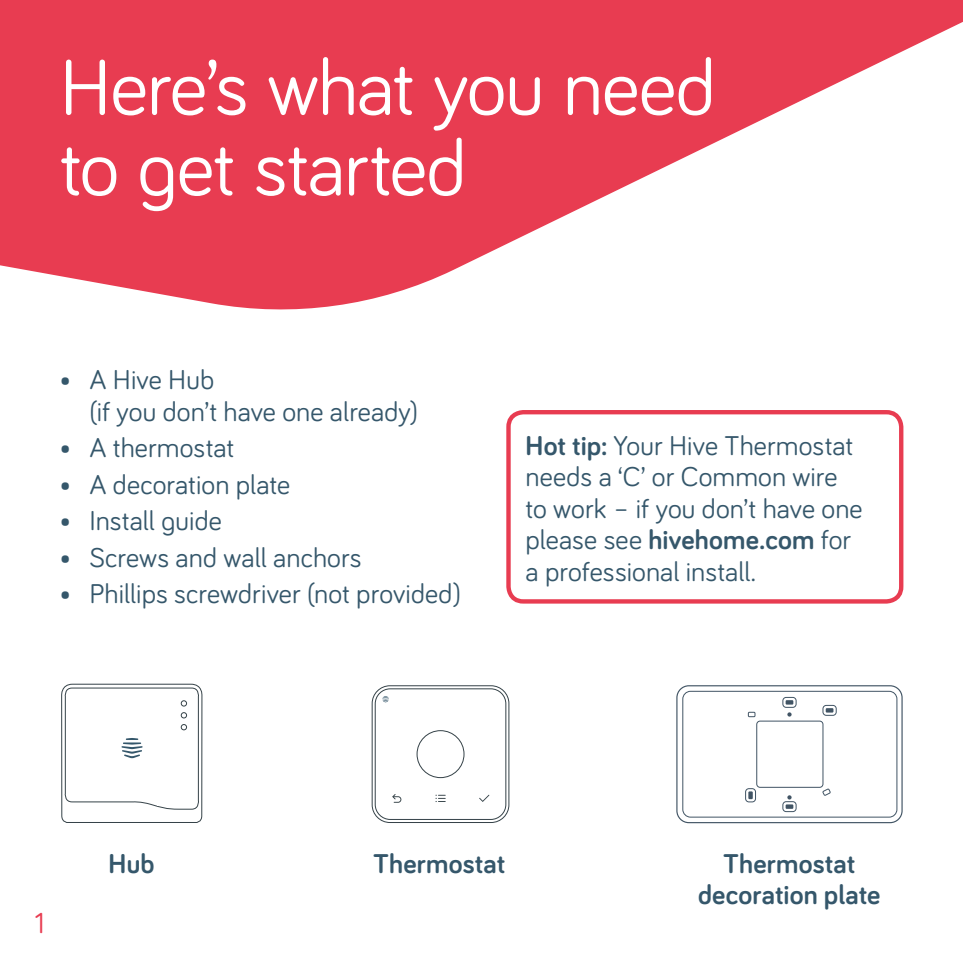
<style>
.page{position:relative;width:963px;height:963px;background:#fff}
.page>*{position:absolute;margin:0;border:0;box-sizing:border-box;transform-origin:0 0}
.t1{font:80.5px/80.5px "Bariol";letter-spacing:-.015em;color:#fff}
.t2{font:29.75px "Bariol";color:#e83c51}
.t3{font:28px/31.5px "Bariol";letter-spacing:.005em;color:#35576b}
.t4{font:700 28px/31.5px "Bariol";letter-spacing:.005em;color:#35576b;text-align:center}
.s1{font-weight:700}
</style>
<div class="page">
<svg style="left:0;top:0;width:962px;height:310px;fill:#e83c51"></svg>
<div style="left:506px;top:410px;width:397px;height:193px;border:4px solid #e83c51;border-radius:15px"></div>
<div style="left:676px;top:685px;width:226px;height:138px;border:1px solid #415464;border-radius:12px"></div>
<div style="left:682px;top:691px;width:215px;height:126px;border:1px solid #415464;border-radius:8px"></div>
<div style="left:745px;top:788px;width:10px;height:14px;border:1px solid #415464;border-radius:3px"></div>
<svg style="left:748px;top:791px;width:4px;height:8px"></svg>
<svg style="left:748px;top:712px;width:7px;height:4px"></svg>
<div style="left:782px;top:801px;width:14px;height:10px;border:1px solid #415464;border-radius:3px"></div>
<div style="left:782px;top:697px;width:14px;height:10px;border:1px solid #415464;border-radius:3px"></div>
<svg style="left:785px;top:700px;width:8px;height:4px"></svg>
<svg style="left:787px;top:712px;width:4px;height:4px"></svg>
<svg style="left:785px;top:795px;width:8px;height:13px"></svg>
<svg style="left:822px;top:788px;width:8px;height:7px"></svg>
<div style="left:756px;top:720px;width:67px;height:67px;border:1px solid #415464;border-radius:3px"></div>
<div style="left:822px;top:705px;width:14px;height:10px;border:1px solid #415464;border-radius:3px"></div>
<svg style="left:825px;top:708px;width:8px;height:4px"></svg>
<div style="left:371px;top:685px;width:138px;height:137px;border:1px solid #354248;border-radius:18px"></div>
<div style="left:375px;top:688px;width:131px;height:131px;border:1px solid #354248;border-radius:15px"></div>
<div style="left:416px;top:730px;width:48px;height:48px;border:1px solid #354248;border-radius:50%"></div>
<svg style="left:435px;top:794px;width:10px;height:8px"></svg>
<svg style="left:392px;top:794px;width:9px;height:8px"></svg>
<svg style="left:382px;top:696px;width:7px;height:6px"></svg>
<svg style="left:61px;top:683px;width:142px;height:140px"></svg>
<h1 class="t1" style="left:60px;top:43px;width:658px">Here’s what you need to get started</h1>
<p class="t3" style="left:89px;top:363px;width:330px;text-indent:-30px">• A Hive Hub<br>(if you don’t have one already)</p>
<p class="t3" style="left:60px;top:431px;width:176px">• A thermostat</p>
<p class="t3" style="left:60px;top:467px;width:232px">• A decoration plate</p>
<p class="t3" style="left:60px;top:504px;width:164px">• Install guide</p>
<p class="t3" style="left:60px;top:540px;width:304px">• Screws and wall anchors</p>
<p class="t3" style="left:60px;top:576px;width:403px">• Phillips screwdriver (not provided)</p>
<p class="t3" style="left:525px;top:428px;width:338px"><span class="s1">Hot tip:</span> Your Hive Thermostat needs a ‘C’ or Common wire to work – if you don’t have one please see <span class="s1">hivehome.com</span> for a professional install.</p>
<p class="t2" style="left:34px;top:903px;width:12px">1</p>
<p class="t4" style="left:108px;top:846px;width:47px">Hub</p>
<p class="t4" style="left:373px;top:846px;width:134px">Thermostat</p>
<p class="t4" style="left:698px;top:846px;width:184px">Thermostat decoration plate</p>
</div>
